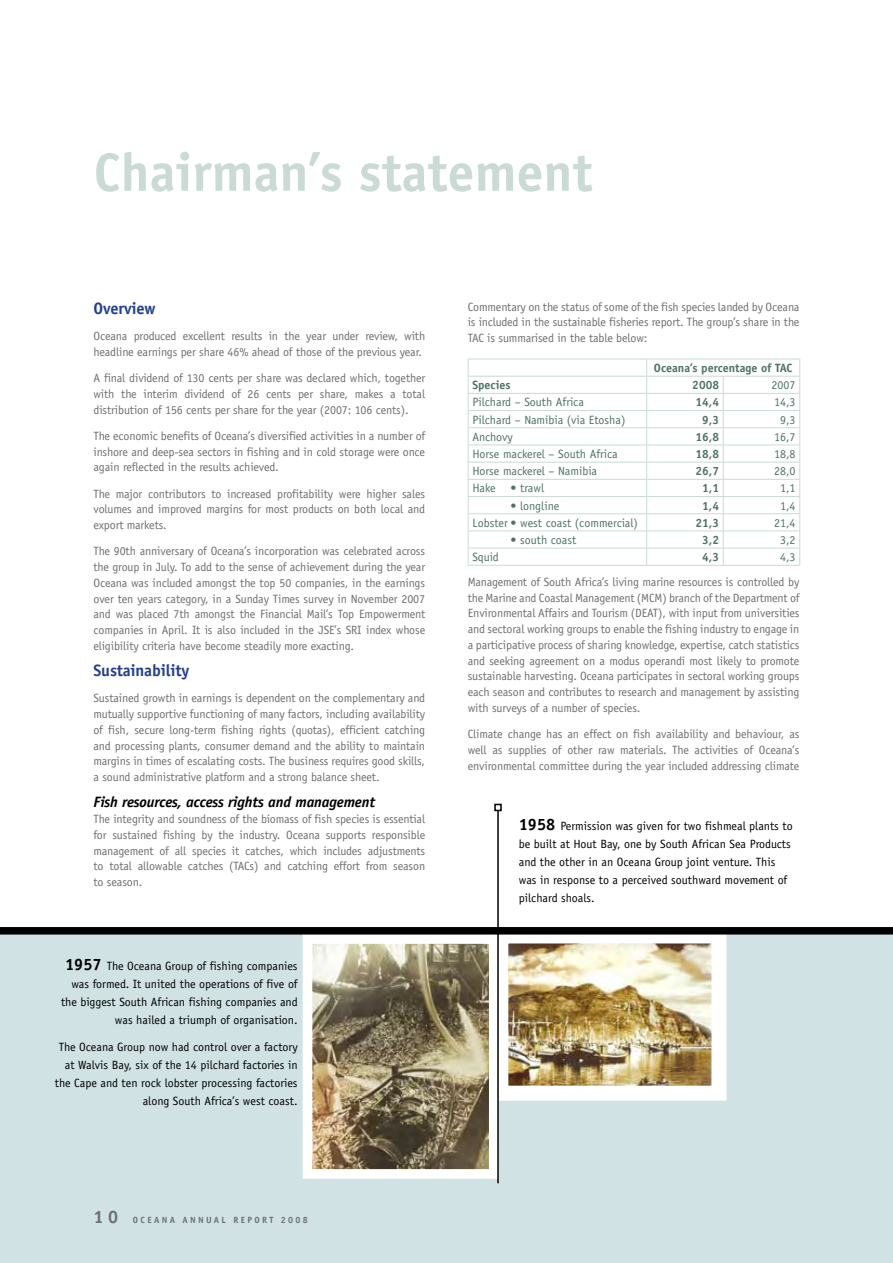
<style>
.page{position:relative;width:893px;height:1263px;background:#fff}
.page>*{position:absolute;margin:0;border:0;box-sizing:border-box;transform-origin:0 0}
.t1{font:700 54px "Officina Sans Std";color:#cadad5}
.t2{font:700 16.5px "Officina Sans Std";letter-spacing:-.01em;color:#25408f}
.t3{font:italic 700 15px "Officina Sans Std";letter-spacing:-.01em;color:#000}
.t4{font:12px/15.8px "Officina Sans Std";letter-spacing:-.01em;color:#6d6f71;text-align:justify}
.t5{font:12px/18px "Officina Sans Std";color:#000;text-align:right}
.t6{font:12px "Officina Sans Std";color:#4f7169}
.t7{font:700 12px "Officina Sans Std";color:#4f7169}
.t8{font:700 9px "Officina Sans Std";letter-spacing:.26em;color:#6d6f71}
.s1{font-weight:700;font-size:16.5px}
.s2{font-size:18px}
</style>
<div class="page">
<div style="left:0;top:927px;width:893px;height:336px;background:#d1e2e5"></div>
<img style="left:314px;top:945px;width:174px;height:223px">
<div style="left:303px;top:934px;width:196px;height:245px;border:10px solid #fff"></div>
<hr style="left:468px;top:359px;width:179px;height:1px;background:#cadad5">
<hr style="left:647px;top:359px;width:76px;height:1px;background:#cadad5">
<hr style="left:723px;top:359px;width:77px;height:1px;background:#cadad5">
<hr style="left:468px;top:376px;width:179px;height:1px;background:#cadad5">
<hr style="left:647px;top:376px;width:76px;height:1px;background:#cadad5">
<hr style="left:723px;top:376px;width:77px;height:1px;background:#cadad5">
<hr style="left:468px;top:393px;width:179px;height:1px;background:#cadad5">
<hr style="left:647px;top:393px;width:76px;height:1px;background:#cadad5">
<hr style="left:723px;top:393px;width:77px;height:1px;background:#cadad5">
<hr style="left:468px;top:410px;width:179px;height:1px;background:#cadad5">
<hr style="left:647px;top:410px;width:76px;height:1px;background:#cadad5">
<hr style="left:723px;top:410px;width:77px;height:1px;background:#cadad5">
<hr style="left:468px;top:427px;width:179px;height:1px;background:#cadad5">
<hr style="left:647px;top:427px;width:76px;height:1px;background:#cadad5">
<hr style="left:723px;top:427px;width:77px;height:1px;background:#cadad5">
<hr style="left:468px;top:445px;width:179px;height:1px;background:#cadad5">
<hr style="left:647px;top:445px;width:76px;height:1px;background:#cadad5">
<hr style="left:723px;top:445px;width:77px;height:1px;background:#cadad5">
<hr style="left:468px;top:462px;width:179px;height:1px;background:#cadad5">
<hr style="left:647px;top:462px;width:76px;height:1px;background:#cadad5">
<hr style="left:723px;top:462px;width:77px;height:1px;background:#cadad5">
<hr style="left:468px;top:479px;width:179px;height:1px;background:#cadad5">
<hr style="left:647px;top:479px;width:76px;height:1px;background:#cadad5">
<hr style="left:723px;top:479px;width:77px;height:1px;background:#cadad5">
<hr style="left:468px;top:496px;width:179px;height:1px;background:#cadad5">
<hr style="left:647px;top:496px;width:76px;height:1px;background:#cadad5">
<hr style="left:723px;top:496px;width:77px;height:1px;background:#cadad5">
<hr style="left:468px;top:513px;width:179px;height:1px;background:#cadad5">
<hr style="left:647px;top:513px;width:76px;height:1px;background:#cadad5">
<hr style="left:723px;top:513px;width:77px;height:1px;background:#cadad5">
<hr style="left:468px;top:530px;width:179px;height:1px;background:#cadad5">
<hr style="left:647px;top:530px;width:76px;height:1px;background:#cadad5">
<hr style="left:723px;top:530px;width:77px;height:1px;background:#cadad5">
<hr style="left:468px;top:548px;width:179px;height:1px;background:#cadad5">
<svg style="left:468px;top:359px;width:1px;height:206px"></svg>
<hr style="left:647px;top:548px;width:76px;height:1px;background:#cadad5">
<svg style="left:646px;top:359px;width:1px;height:206px"></svg>
<hr style="left:723px;top:548px;width:77px;height:1px;background:#cadad5">
<svg style="left:723px;top:377px;width:1px;height:188px"></svg>
<svg style="left:799px;top:359px;width:1px;height:206px"></svg>
<hr style="left:468px;top:565px;width:179px;height:1px;background:#cadad5">
<hr style="left:647px;top:565px;width:76px;height:1px;background:#cadad5">
<hr style="left:723px;top:565px;width:77px;height:1px;background:#cadad5">
<img style="left:509px;top:944px;width:201px;height:141px">
<div style="left:493px;top:928px;width:233px;height:173px;border:15px solid #fff"></div>
<div style="left:0;top:927px;width:893px;height:7px;background:#000"></div>
<hr style="left:497px;top:810px;width:2px;height:373px;background:#000">
<div style="left:494px;top:804px;width:8px;height:7px;border:2px solid #000"></div>
<h1 class="t1" style="left:94px;top:139px;width:500px">Chairman’s statement</h1>
<h2 class="t2" style="left:94px;top:298px;width:63px">Overview</h2>
<p class="t4" style="left:94px;top:328px;width:333px">Oceana produced excellent results in the year under review, with headline earnings per share 46% ahead of those of the previous year.</p>
<p class="t4" style="left:94px;top:370px;width:333px">A final dividend of 130 cents per share was declared which, together with the interim dividend of 26 cents per share, makes a total distribution of 156 cents per share for the year (2007: 106 cents).</p>
<p class="t4" style="left:93px;top:428px;width:333px">The economic benefits of Oceana’s diversified activities in a number of inshore and deep-sea sectors in fishing and in cold storage were once again reflected in the results achieved.</p>
<p class="t4" style="left:93px;top:486px;width:333px">The major contributors to increased profitability were higher sales volumes and improved margins for most products on both local and export markets.</p>
<p class="t4" style="left:93px;top:543px;width:333px">The 90th anniversary of Oceana’s incorporation was celebrated across the group in July. To add to the sense of achievement during the year Oceana was included amongst the top 50 companies, in the earnings over ten years category, in a Sunday Times survey in November 2007 and was placed 7th amongst the Financial Mail’s Top Empowerment companies in April. It is also included in the JSE’s SRI index whose eligibility criteria have become steadily more exacting.</p>
<h2 class="t2" style="left:94px;top:660px;width:97px">Sustainability</h2>
<p class="t4" style="left:94px;top:690px;width:333px">Sustained growth in earnings is dependent on the complementary and mutually supportive functioning of many factors, including availability of fish, secure long-term fishing rights (quotas), efficient catching and processing plants, consumer demand and the ability to maintain margins in times of escalating costs. The business requires good skills, a sound administrative platform and a strong balance sheet.</p>
<p class="t3" style="left:94px;top:793px;width:283px">Fish resources, access rights and management</p>
<p class="t4" style="left:94px;top:811px;width:333px">The integrity and soundness of the biomass of fish species is essential for sustained fishing by the industry. Oceana supports responsible management of all species it catches, which includes adjustments to total allowable catches (TACs) and catching effort from season to season.</p>
<p class="t5" style="left:61px;top:957px;width:238px"><span class="s1">1957</span> The Oceana Group of fishing companies was formed. It united the operations of five of the biggest South African fishing companies and was hailed a triumph of organisation.</p>
<p class="t5" style="left:55px;top:1038px;width:244px">The Oceana Group now had control over a factory at Walvis Bay, six of the 14 pilchard factories in the Cape and ten rock lobster processing factories along South Africa’s west coast.</p>
<p class="t8" style="left:94px;top:1214px;width:216px"><span class="s2">10</span> OCEANA ANNUAL REPORT 2008</p>
<p class="t4" style="left:468px;top:299px;width:333px">Commentary on the status of some of the fish species landed by Oceana is included in the sustainable fisheries report. The group’s share in the TAC is summarised in the table below:</p>
<p class="t7" style="left:654px;top:360px;width:140px">Oceana’s percentage of TAC</p>
<p class="t7" style="left:472px;top:378px;width:40px">Species</p>
<p class="t7" style="left:692px;top:378px;width:28px">2008</p>
<p class="t6" style="left:771px;top:378px;width:25px">2007</p>
<p class="t6" style="left:472px;top:395px;width:113px">Pilchard – South Africa</p>
<p class="t7" style="left:695px;top:395px;width:25px">14,4</p>
<p class="t6" style="left:774px;top:395px;width:23px">14,3</p>
<p class="t6" style="left:472px;top:412px;width:155px">Pilchard – Namibia (via Etosha)</p>
<p class="t7" style="left:702px;top:412px;width:18px">9,3</p>
<p class="t6" style="left:780px;top:412px;width:17px">9,3</p>
<p class="t6" style="left:472px;top:430px;width:42px">Anchovy</p>
<p class="t7" style="left:695px;top:429px;width:25px">16,8</p>
<p class="t6" style="left:774px;top:430px;width:23px">16,7</p>
<p class="t6" style="left:472px;top:447px;width:147px">Horse mackerel – South Africa</p>
<p class="t7" style="left:695px;top:446px;width:25px">18,8</p>
<p class="t6" style="left:774px;top:447px;width:23px">18,8</p>
<p class="t6" style="left:472px;top:464px;width:126px">Horse mackerel – Namibia</p>
<p class="t7" style="left:695px;top:463px;width:25px">26,7</p>
<p class="t6" style="left:774px;top:464px;width:23px">28,0</p>
<p class="t6" style="left:472px;top:481px;width:73px">Hake • trawl</p>
<p class="t7" style="left:702px;top:481px;width:18px">1,1</p>
<p class="t6" style="left:780px;top:481px;width:17px">1,1</p>
<p class="t6" style="left:511px;top:498px;width:50px">• longline</p>
<p class="t7" style="left:702px;top:498px;width:18px">1,4</p>
<p class="t6" style="left:780px;top:498px;width:17px">1,4</p>
<p class="t6" style="left:472px;top:516px;width:167px">Lobster • west coast (commercial)</p>
<p class="t7" style="left:695px;top:515px;width:25px">21,3</p>
<p class="t6" style="left:774px;top:516px;width:23px">21,4</p>
<p class="t6" style="left:511px;top:533px;width:67px">• south coast</p>
<p class="t7" style="left:702px;top:532px;width:18px">3,2</p>
<p class="t6" style="left:780px;top:533px;width:17px">3,2</p>
<p class="t6" style="left:472px;top:550px;width:28px">Squid</p>
<p class="t7" style="left:702px;top:549px;width:18px">4,3</p>
<p class="t6" style="left:780px;top:550px;width:17px">4,3</p>
<p class="t4" style="left:468px;top:574px;width:333px">Management of South Africa’s living marine resources is controlled by the Marine and Coastal Management (MCM) branch of the Department of Environmental Affairs and Tourism (DEAT), with input from universities and sectoral working groups to enable the fishing industry to engage in a participative process of sharing knowledge, expertise, catch statistics and seeking agreement on a modus operandi most likely to promote sustainable harvesting. Oceana participates in sectoral working groups each season and contributes to research and management by assisting with surveys of a number of species.</p>
<p class="t4" style="left:468px;top:726px;width:333px">Climate change has an effect on fish availability and behaviour, as well as supplies of other raw materials. The activities of Oceana’s environmental committee during the year included addressing climate</p>
<p class="t5" style="left:519px;top:817px;width:275px;text-align:left"><span class="s1">1958</span> Permission was given for two fishmeal plants to be built at Hout Bay, one by South African Sea Products and the other in an Oceana Group joint venture. This was in response to a perceived southward movement of pilchard shoals.</p>
</div>
